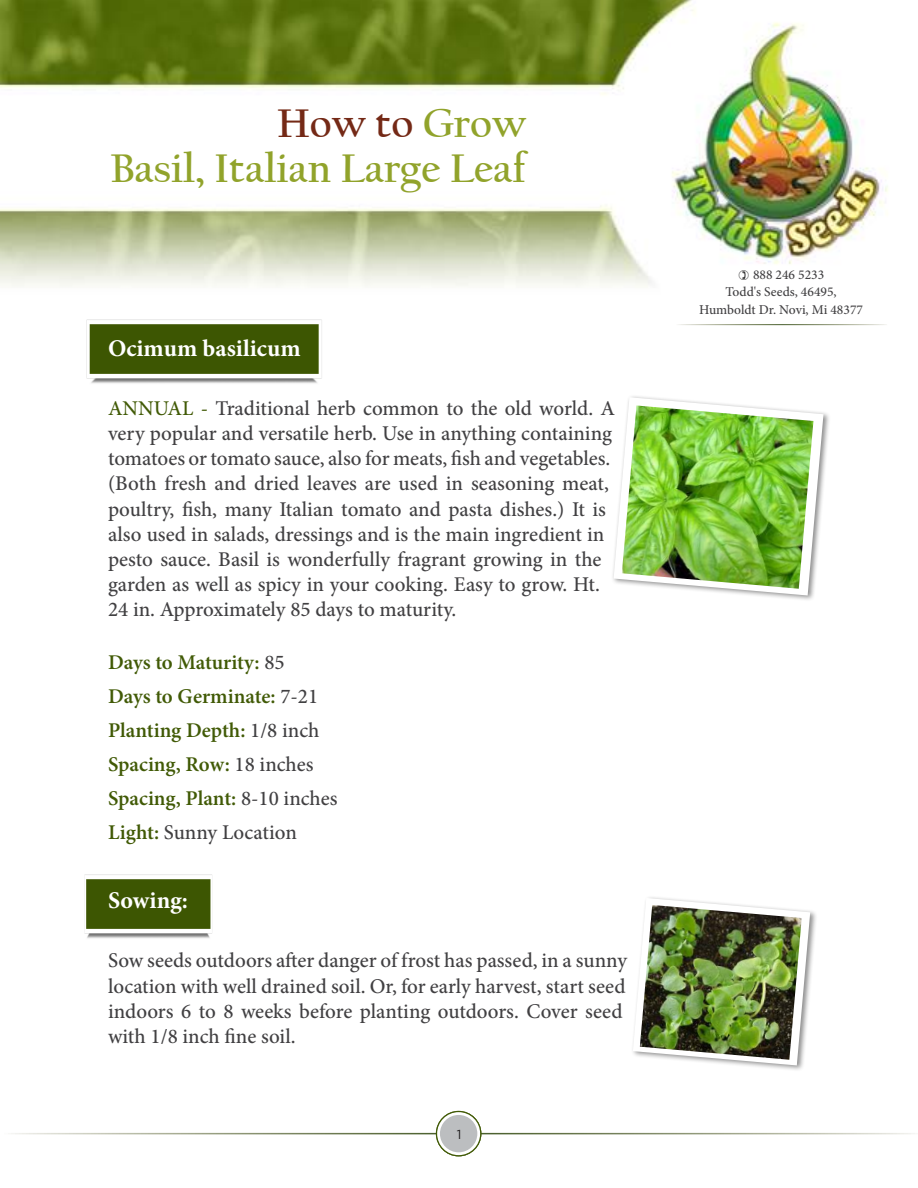
<style>
.page{position:relative;width:918px;height:1188px;background:#fff}
.page>*{position:absolute;margin:0;border:0;box-sizing:border-box;transform-origin:0 0}
.t1{font:700 42px/45px "Californian FB";color:#91a32b;text-align:right}
.t2{font:700 24px "Minion Pro";color:#fff}
.t3{font:500 21px/25.2px "Minion Pro";color:#414042}
.t4{font:600 21px/34px "Minion Pro";letter-spacing:-.005em;color:#415a06}
.t5{font:500 13.5px "Minion Pro";color:#414042}
.t6{font:13.05px "Gotham";color:#222021}
.s1{color:#742916}
.s2{color:#415a06}
.s3{font-weight:500;color:#414042}
</style>
<div class="page">
<img style="left:0;top:0;width:888px;height:287px">
<img style="left:84px;top:874px;width:128px;height:65px">
<img style="left:86px;top:319px;width:236px;height:65px">
<div style="left:630px;top:895px;width:188px;height:177px;background:#000;opacity:.45"></div>
<svg style="left:633px;top:898px;width:177px;height:167px"></svg>
<img style="left:640px;top:905px;width:162px;height:155px">
<div style="left:611px;top:394px;width:220px;height:208px;background:#000;opacity:.45"></div>
<svg style="left:614px;top:397px;width:210px;height:198px"></svg>
<img style="left:622px;top:405px;width:191px;height:184px">
<svg style="left:437px;top:1112px;width:44px;height:44px"></svg>
<div style="left:436px;top:1111px;width:45px;height:45px;border:1px solid #415a06;border-radius:50%"></div>
<div style="left:440px;top:1115px;width:37px;height:37px;background:#bcbec0;border-radius:50%"></div>
<svg style="left:739px;top:270px;width:10px;height:10px"></svg>
<h1 class="t1" style="left:111px;top:101px;width:417px"><span class="s1">How to</span> Grow<br>Basil, Italian Large Leaf</h1>
<p class="t2" style="left:108px;top:331px;width:194px">Ocimum basilicum</p>
<p class="t3" style="left:108px;top:396px;width:509px"><span class="s2">ANNUAL -</span> Traditional herb common to the old world. A very popular and versatile herb. Use in anything containing tomatoes or tomato sauce, also for meats, fish and vegetables. (Both fresh and dried leaves are used in seasoning meat, poultry, fish, many Italian tomato and pasta dishes.) It is also used in salads, dressings and is the main ingredient in pesto sauce. Basil is wonderfully fragrant growing in the garden as well as spicy in your cooking. Easy to grow. Ht.<br>24 in. Approximately 85 days to maturity.</p>
<p class="t4" style="left:108px;top:645px;width:231px">Days to Maturity: <span class="s3">85<br></span>Days to Germinate: <span class="s3">7-21<br></span>Planting Depth: <span class="s3">1/8 inch<br></span>Spacing, Row: <span class="s3">18 inches<br></span>Spacing, Plant: <span class="s3">8-10 inches<br></span>Light: <span class="s3">Sunny Location</span></p>
<p class="t2" style="left:108px;top:884px;width:81px">Sowing:</p>
<p class="t3" style="left:108px;top:948px;width:521px">Sow seeds outdoors after danger of frost has passed, in a sunny location with well drained soil. Or, for early harvest, start seed indoors 6 to 8 weeks before planting outdoors. Cover seed with 1/8 inch fine soil.</p>
<p class="t6" style="left:457px;top:1125px;width:6px">1</p>
<p class="t5" style="left:753px;top:266px;width:73px">888 246 5233</p>
<p class="t5" style="left:725px;top:283px;width:113px">Todd's Seeds, 46495,</p>
<p class="t5" style="left:699px;top:301px;width:165px">Humboldt Dr. Novi, Mi 48377</p>
</div>
